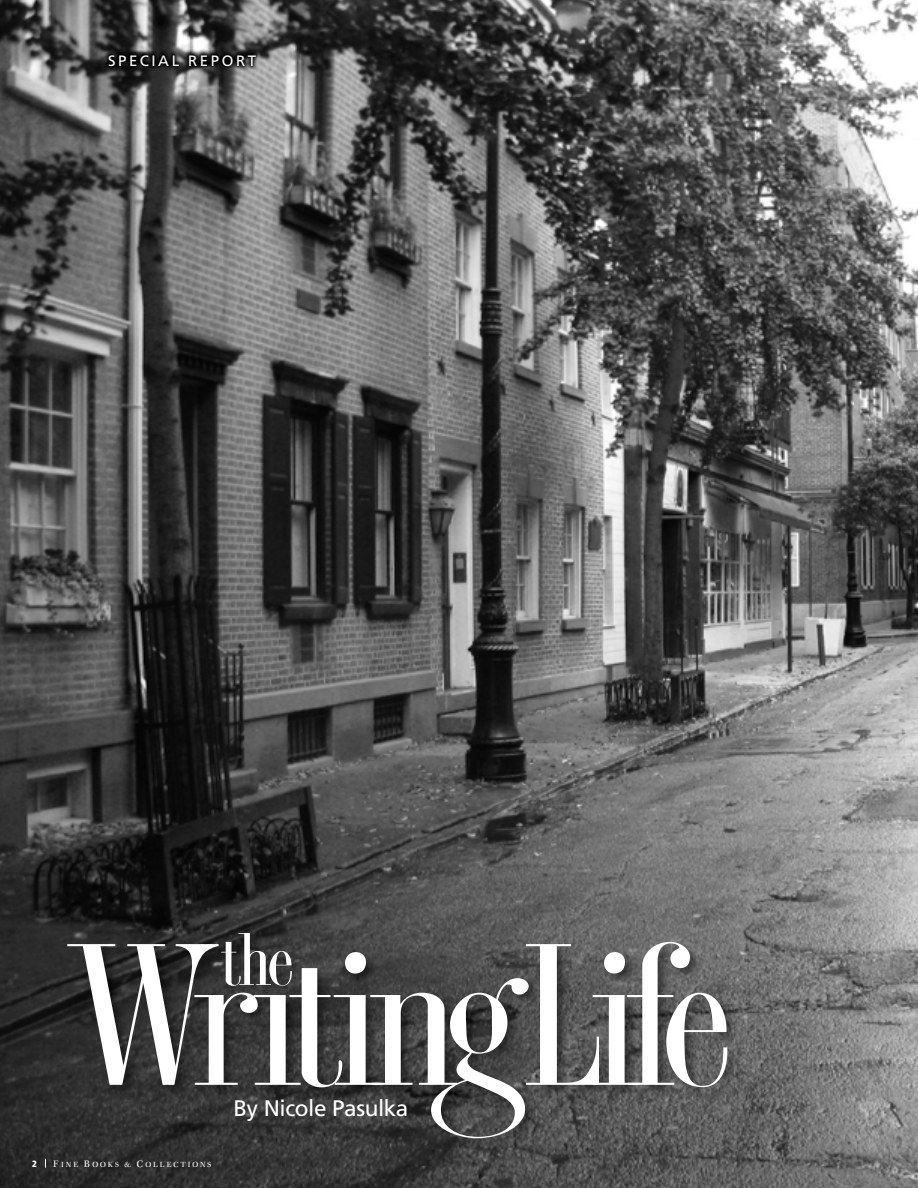
<style>
.page{position:relative;width:918px;height:1188px;background:#fff}
.page>*{position:absolute;margin:0;border:0;box-sizing:border-box;transform-origin:0 0}
.t1{font:210.45px "Cg Torino Bd";letter-spacing:-.07em;color:#fff}
.t2{font:77.55px "Cg Torino Bd";color:#fff}
.t3{font:22.5px "Frutiger";letter-spacing:-.015em;color:#fff}
.t4{font:15px "Frutiger";letter-spacing:.175em;color:#fff}
.t5{font:900 condensed 9px "Frutiger LT Std";color:#fff}
.t6{font:300 7.2px "Zapf";letter-spacing:.28em;color:#fff}
.s1{font-size:9px}
</style>
<div class="page">
<img style="left:0;top:0;width:918px;height:1188px">
<svg style="left:102px;top:48px;width:737px;height:118px;background:#5b5b5b"></svg>
<div style="left:65px;top:930px;width:853px;height:258px;background:#000;opacity:.46"></div>
<h3 class="t4" style="left:108px;top:52px;width:150px">SPECIAL REPORT</h3>
<h2 class="t2" style="left:220px;top:912px;width:76px">the</h2>
<h1 class="t1" style="left:69px;top:886px;width:667px">Wrıting Life</h1>
<h3 class="t3" style="left:233px;top:1095px;width:176px">BY NICOLE PASULKA</h3>
<p class="t5" style="left:32px;top:1158px;width:6px">2</p>
<p class="t6" style="left:53px;top:1159px;width:160px"><span class="s1">F</span>INE <span class="s1">B</span>OOKS &amp; <span class="s1">C</span>OLLECTIONS</p>
</div>
